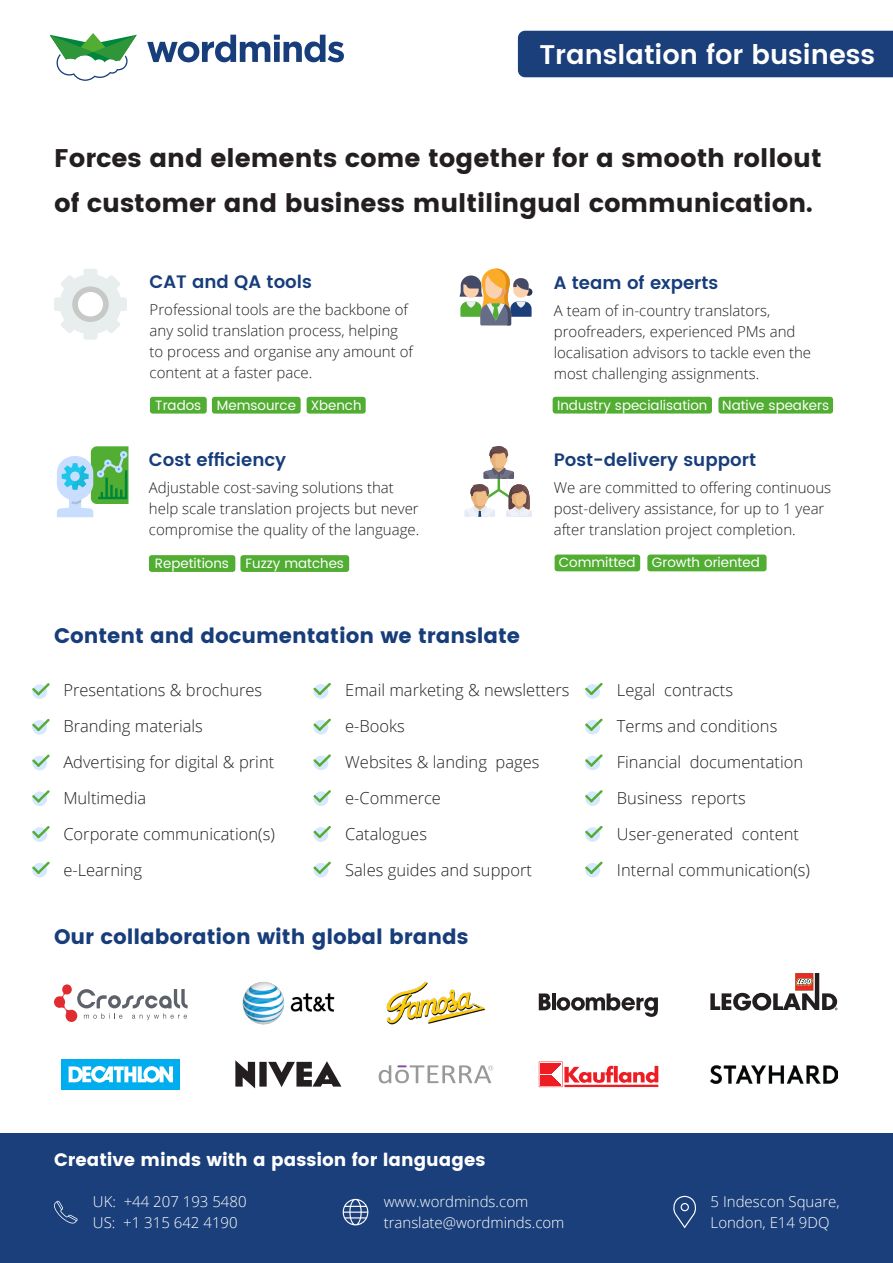
<style>
.page{position:relative;width:893px;height:1263px;background:#fff}
.page>*{position:absolute;margin:0;border:0;box-sizing:border-box;transform-origin:0 0}
.t1{font:600 27px "Poppins";color:#fff}
.t2{font:25.5px/45px "Poppins";color:#231f20}
.t3{font:21px "Poppins";color:#173d7a}
.t4{font:600 18px "Poppins";color:#173d7a}
.t5{font:18px "Poppins";color:#fff}
.t6{font:300 16.5px/36px "Open Sans";color:#231f20}
.t7{font:300 15px/21px "Open Sans";color:#231f20}
.t8{font:300 15px/21px "Open Sans";color:#fff}
.t9{font:13.5px "Poppins";color:#fff}
</style>
<div class="page">
<div style="left:0;top:1133px;width:893px;height:130px;background:#1b3f7a"></div>
<div style="left:518px;top:31px;width:375px;height:46px;background:#1b3f7a"></div>
<svg style="left:54px;top:984px;width:134px;height:38px"></svg>
<img style="left:242px;top:982px;width:93px;height:42px">
<img style="left:386px;top:982px;width:100px;height:42px">
<svg style="left:539px;top:993px;width:119px;height:24px"></svg>
<svg style="left:710px;top:973px;width:127px;height:37px"></svg>
<div style="left:61px;top:1059px;width:119px;height:30px;background:#00aeef"></div>
<svg style="left:69px;top:1066px;width:104px;height:16px"></svg>
<svg style="left:379px;top:1065px;width:114px;height:18px"></svg>
<svg style="left:539px;top:1061px;width:119px;height:26px"></svg>
<img style="left:710px;top:1065px;width:127px;height:18px">
<svg style="left:235px;top:1060px;width:106px;height:28px"></svg>
<svg style="left:343px;top:1199px;width:25px;height:26px"></svg>
<svg style="left:673px;top:1196px;width:23px;height:32px"></svg>
<svg style="left:32px;top:684px;width:15px;height:15px"></svg>
<svg style="left:32px;top:683px;width:18px;height:12px"></svg>
<div style="left:32px;top:720px;width:15px;height:15px;background:#d6e8ff;border-radius:50%"></div>
<svg style="left:32px;top:719px;width:18px;height:12px"></svg>
<div style="left:32px;top:756px;width:15px;height:14px;background:#d6e8ff;border-radius:50%"></div>
<svg style="left:32px;top:754px;width:18px;height:13px"></svg>
<div style="left:32px;top:791px;width:15px;height:15px;background:#d6e8ff;border-radius:50%"></div>
<svg style="left:32px;top:790px;width:18px;height:12px"></svg>
<div style="left:32px;top:827px;width:15px;height:15px;background:#d6e8ff;border-radius:50%"></div>
<svg style="left:32px;top:826px;width:18px;height:12px"></svg>
<div style="left:32px;top:863px;width:15px;height:14px;background:#d6e8ff;border-radius:50%"></div>
<svg style="left:32px;top:861px;width:18px;height:13px"></svg>
<div style="left:314px;top:684px;width:14px;height:15px;background:#d6e8ff;border-radius:50%"></div>
<svg style="left:313px;top:683px;width:18px;height:12px"></svg>
<div style="left:314px;top:720px;width:14px;height:14px;background:#d6e8ff;border-radius:50%"></div>
<svg style="left:313px;top:718px;width:18px;height:13px"></svg>
<div style="left:314px;top:756px;width:14px;height:14px;background:#d6e8ff;border-radius:50%"></div>
<svg style="left:313px;top:754px;width:18px;height:12px"></svg>
<div style="left:314px;top:791px;width:14px;height:15px;background:#d6e8ff;border-radius:50%"></div>
<svg style="left:313px;top:790px;width:18px;height:12px"></svg>
<div style="left:314px;top:827px;width:14px;height:15px;background:#d6e8ff;border-radius:50%"></div>
<svg style="left:313px;top:826px;width:18px;height:12px"></svg>
<div style="left:314px;top:863px;width:14px;height:14px;background:#d6e8ff;border-radius:50%"></div>
<svg style="left:313px;top:861px;width:18px;height:13px"></svg>
<svg style="left:585px;top:684px;width:15px;height:15px"></svg>
<svg style="left:585px;top:683px;width:18px;height:12px"></svg>
<div style="left:585px;top:720px;width:15px;height:14px;background:#d6e8ff;border-radius:50%"></div>
<svg style="left:585px;top:718px;width:18px;height:13px"></svg>
<div style="left:585px;top:756px;width:15px;height:14px;background:#d6e8ff;border-radius:50%"></div>
<svg style="left:585px;top:754px;width:18px;height:12px"></svg>
<div style="left:585px;top:791px;width:15px;height:15px;background:#d6e8ff;border-radius:50%"></div>
<svg style="left:585px;top:790px;width:18px;height:12px"></svg>
<svg style="left:585px;top:827px;width:15px;height:15px"></svg>
<svg style="left:585px;top:826px;width:18px;height:12px"></svg>
<div style="left:585px;top:863px;width:15px;height:14px;background:#d6e8ff;border-radius:50%"></div>
<svg style="left:585px;top:861px;width:18px;height:13px"></svg>
<svg style="left:54px;top:1201px;width:24px;height:22px"></svg>
<svg style="left:57px;top:446px;width:71px;height:71px"></svg>
<div style="left:240px;top:555px;width:109px;height:17px;background:#52ad33;border-radius:3px"></div>
<div style="left:149px;top:555px;width:86px;height:17px;background:#52ad33;border-radius:3px"></div>
<div style="left:307px;top:397px;width:59px;height:17px;background:#52ad33;border-radius:3px"></div>
<div style="left:212px;top:397px;width:89px;height:17px;background:#52ad33;border-radius:3px"></div>
<div style="left:150px;top:397px;width:57px;height:17px;background:#52ad33;border-radius:3px"></div>
<svg style="left:54px;top:269px;width:73px;height:71px"></svg>
<div style="left:718px;top:397px;width:115px;height:17px;background:#52ad33;border-radius:3px"></div>
<div style="left:553px;top:397px;width:159px;height:17px;background:#52ad33;border-radius:3px"></div>
<svg style="left:459px;top:268px;width:73px;height:57px"></svg>
<div style="left:555px;top:554px;width:85px;height:17px;background:#52ad33;border-radius:3px"></div>
<div style="left:647px;top:554px;width:120px;height:17px;background:#52ad33;border-radius:3px"></div>
<svg style="left:465px;top:446px;width:67px;height:71px"></svg>
<svg style="left:50px;top:33px;width:87px;height:48px"></svg>
<svg style="left:147px;top:35px;width:197px;height:27px"></svg>
<p class="t1" style="left:540px;top:34px;width:337px">Translation for business</p>
<p class="t2" style="left:54px;top:136px;width:769px">Forces and elements come together for a smooth rollout of customer and business multilingual communication.</p>
<p class="t4" style="left:150px;top:268px;width:164px">CAT and QA tools</p>
<p class="t7" style="left:150px;top:299px;width:265px">Professional tools are the backbone of any solid translation process, helping to process and organise any amount of content at a faster pace.</p>
<p class="t9" style="left:155px;top:395px;width:48px">Trados</p>
<p class="t9" style="left:217px;top:395px;width:81px">Memsource</p>
<p class="t9" style="left:311px;top:395px;width:52px">Xbench</p>
<p class="t4" style="left:149px;top:446px;width:139px">Cost efficiency</p>
<p class="t7" style="left:149px;top:477px;width:272px">Adjustable cost-saving solutions that help scale translation projects but never compromise the quality of the language.</p>
<p class="t9" style="left:155px;top:553px;width:76px">Repetitions</p>
<p class="t9" style="left:246px;top:553px;width:100px">Fuzzy matches</p>
<p class="t3" style="left:54px;top:623px;width:468px">Content and documentation we translate</p>
<p class="t4" style="left:554px;top:269px;width:166px">A team of experts</p>
<p class="t7" style="left:554px;top:299px;width:259px">A team of in-country translators, proofreaders, experienced PMs and localisation advisors to tackle even the most challenging assignments.</p>
<p class="t9" style="left:557px;top:395px;width:152px">Industry specialisation</p>
<p class="t9" style="left:722px;top:395px;width:109px">Native speakers</p>
<p class="t4" style="left:554px;top:446px;width:204px">Post-delivery support</p>
<p class="t7" style="left:554px;top:477px;width:279px">We are committed to offering continuous post-delivery assistance, for up to 1 year after translation project completion.</p>
<p class="t9" style="left:559px;top:553px;width:78px">Committed</p>
<p class="t9" style="left:652px;top:553px;width:109px">Growth oriented</p>
<p class="t6" style="left:63px;top:671px;width:200px">Presentations &amp; brochures</p>
<p class="t6" style="left:63px;top:707px;width:141px">Branding materials</p>
<p class="t6" style="left:63px;top:743px;width:212px">Advertising for digital &amp; print</p>
<p class="t6" style="left:63px;top:779px;width:84px">Multimedia</p>
<p class="t6" style="left:63px;top:815px;width:213px">Corporate communication(s)</p>
<p class="t6" style="left:63px;top:851px;width:80px">e-Learning</p>
<p class="t6" style="left:345px;top:671px;width:226px">Email marketing &amp; newsletters</p>
<p class="t6" style="left:345px;top:707px;width:61px">e-Books</p>
<p class="t6" style="left:345px;top:743px;width:196px">Websites &amp; landing pages</p>
<p class="t6" style="left:345px;top:779px;width:97px">e-Commerce</p>
<p class="t6" style="left:345px;top:815px;width:83px">Catalogues</p>
<p class="t6" style="left:345px;top:851px;width:188px">Sales guides and support</p>
<p class="t3" style="left:54px;top:925px;width:416px">Our collaboration with global brands</p>
<p class="t6" style="left:617px;top:671px;width:118px">Legal contracts</p>
<p class="t6" style="left:617px;top:707px;width:162px">Terms and conditions</p>
<p class="t6" style="left:617px;top:743px;width:188px">Financial documentation<br>Business reports</p>
<p class="t6" style="left:617px;top:815px;width:184px">User-generated content</p>
<p class="t6" style="left:617px;top:851px;width:195px">Internal communication(s)</p>
<p class="t5" style="left:54px;top:1149px;width:433px">Creative minds with a passion for languages</p>
<p class="t8" style="left:384px;top:1191px;width:182px">www.wordminds.com translate@wordminds.com</p>
<p class="t8" style="left:711px;top:1191px;width:131px">5 Indescon Square,</p>
<p class="t8" style="left:93px;top:1191px;width:155px">UK: +44 207 193 5480</p>
<p class="t8" style="left:93px;top:1212px;width:146px">US: +1 315 642 4190</p>
<p class="t8" style="left:711px;top:1212px;width:120px">London, E14 9DQ</p>
</div>
